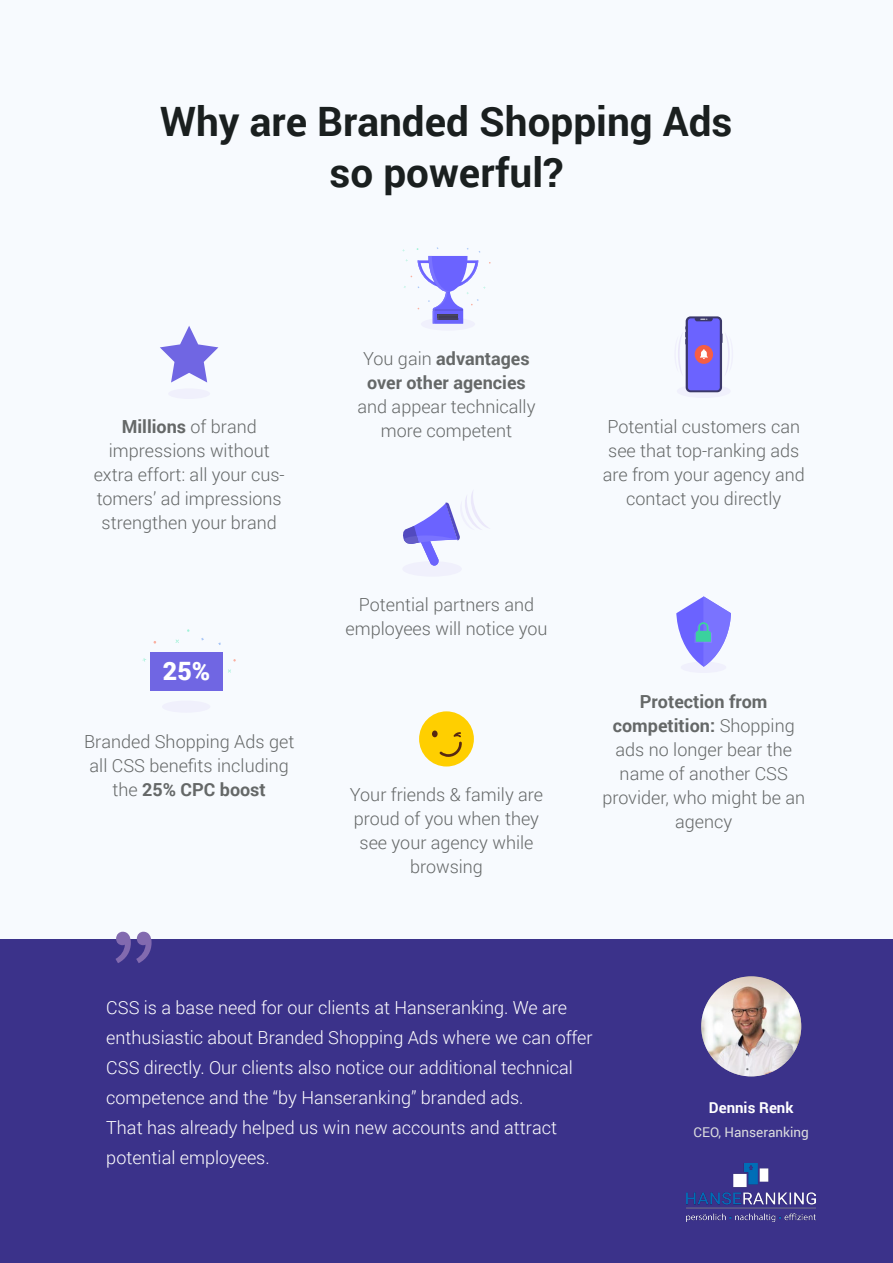
<style>
.page{position:relative;width:893px;height:1263px;background:#f7fafe}
.page>*{position:absolute;margin:0;border:0;box-sizing:border-box;transform-origin:0 0}
.t1{font:90px "Source Code Variable";color:#826aaf}
.t2{font:700 40.5px/51px "Roboto";color:#1a1f1f;text-align:center}
.t3{font:900 25.2px "Roboto";color:#fff}
.t4{font:300 18px/24px "Roboto";color:#656868;text-align:center}
.t5{font:300 18px/30px "Roboto";color:#fff}
.t6{font:700 18px/24px "Roboto";color:#656868}
.t7{font:700 15px "Roboto";color:#fff}
.t8{font:13.5px "Roboto";color:#dcddde}
.s1{font-weight:700}
.s2{font-weight:300}
</style>
<div class="page">
<svg style="left:402px;top:247px;width:89px;height:77px"></svg>
<div style="left:168px;top:388px;width:42px;height:11px;background:#f0f0fc;border-radius:50%"></div>
<svg style="left:160px;top:326px;width:58px;height:56px"></svg>
<div style="left:677px;top:384px;width:54px;height:14px;background:#f0f0fc;border-radius:50%"></div>
<svg style="left:686px;top:316px;width:36px;height:76px"></svg>
<svg style="left:678px;top:318px;width:52px;height:72px"></svg>
<svg style="left:403px;top:491px;width:85px;height:75px"></svg>
<div style="left:162px;top:701px;width:48px;height:12px;background:#f0f0fc;border-radius:50%"></div>
<div style="left:150px;top:652px;width:73px;height:38px;background:#7066e3"></div>
<svg style="left:175px;top:639px;width:4px;height:4px"></svg>
<div style="left:0;top:940px;width:893px;height:323px;background:#3b328a"></div>
<img style="left:701px;top:976px;width:100px;height:100px;border-radius:50px">
<img style="left:687px;top:1163px;width:129px;height:58px">
<div style="left:419px;top:711px;width:55px;height:55px;background:#ffcf00;border-radius:50%"></div>
<div style="left:432px;top:730px;width:6px;height:7px;background:#572912;border-radius:50%"></div>
<svg style="left:439px;top:732px;width:23px;height:25px"></svg>
<svg style="left:676px;top:596px;width:55px;height:71px"></svg>
<h2 class="t2" style="left:160px;top:94px;width:574px">Why are Branded Shopping Ads so powerful?</h2>
<p class="t4" style="left:94px;top:414px;width:193px"><span class="s1">Millions</span> of brand impressions without extra effort: all your cus&shy;tomers’ ad impressions strengthen your brand</p>
<p class="t6" style="left:363px;top:346px;width:168px"><span class="s2">You gain</span> advantages over other agencies</p>
<p class="t4" style="left:358px;top:394px;width:179px">and appear technically more competent</p>
<p class="t4" style="left:603px;top:414px;width:203px">Potential customers can see that top-ranking ads are from your agency and contact you directly</p>
<h3 class="t3" style="left:163px;top:653px;width:49px">25%</h3>
<p class="t4" style="left:84px;top:729px;width:212px">Branded Shopping Ads get all CSS benefits including the <span class="s1">25% CPC boost</span></p>
<p class="t4" style="left:345px;top:592px;width:204px">Potential partners and employees will notice you</p>
<p class="t4" style="left:350px;top:782px;width:195px">Your friends &amp; family are proud of you when they see your agency while browsing</p>
<p class="t4" style="left:602px;top:689px;width:204px"><span class="s1">Protection from competition:</span> Shopping ads no longer bear the name of another CSS provider, who might be an agency</p>
<h1 class="t1" style="left:106px;top:847px;width:55px">„</h1>
<p class="t5" style="left:106px;top:992px;width:488px">CSS is a base need for our clients at Hanseranking. We are enthusiastic about Branded Shopping Ads where we can offer CSS directly. Our clients also notice our additional technical competence and the “by Hanseranking” branded ads.<br>That has already helped us win new accounts and attract potential employees.</p>
<p class="t7" style="left:709px;top:1097px;width:86px">Dennis Renk</p>
<p class="t8" style="left:694px;top:1123px;width:117px">CEO, Hanseranking</p>
</div>
